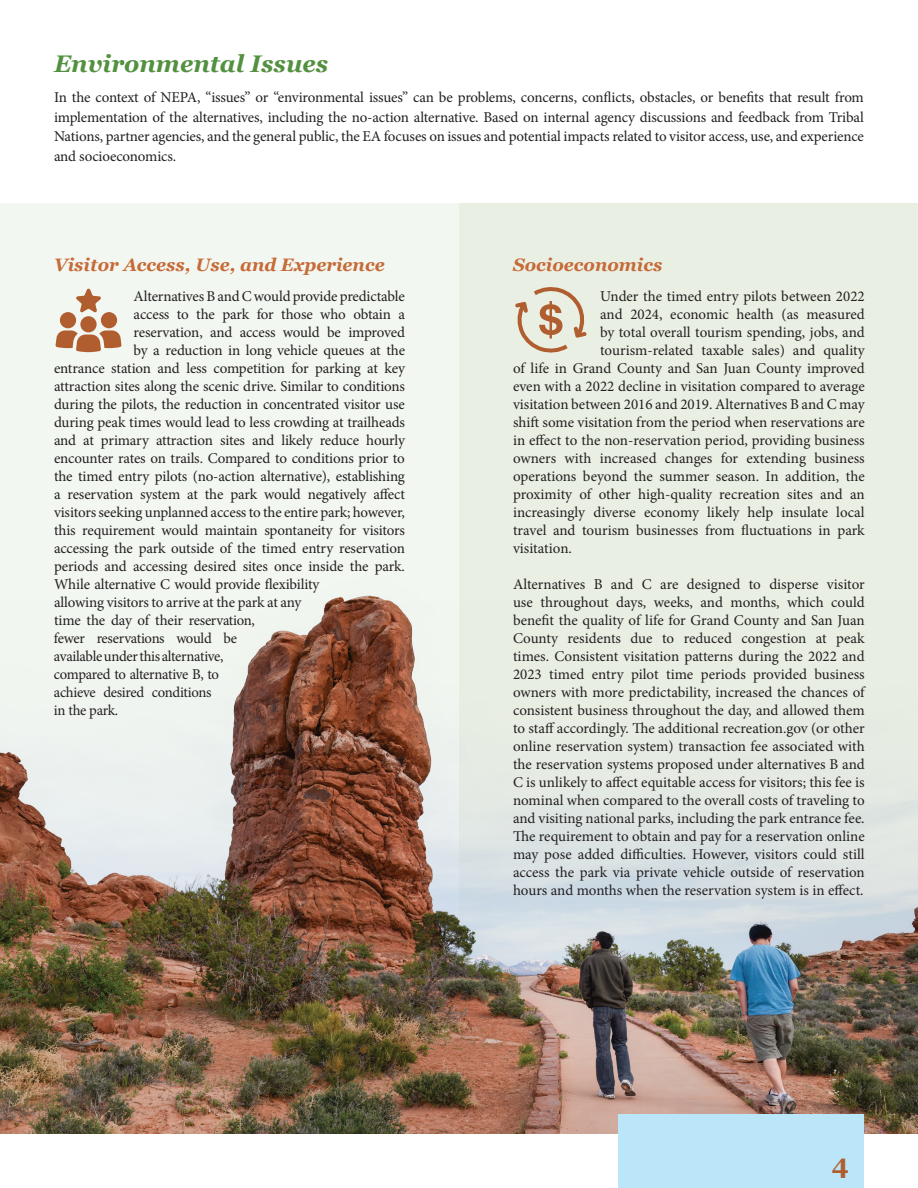
<style>
.page{position:relative;width:918px;height:1188px;background:#fff}
.page>*{position:absolute;margin:0;border:0;box-sizing:border-box;transform-origin:0 0}
.t1{font:700 26.25px "Georgia";color:#b05d30}
.t2{font:italic 700 24px "Georgia";color:#539140}
.t3{font:italic 700 18px "Georgia";color:#c66b38}
.t4{font:15px/18px "Minion Pro";letter-spacing:-.01em;color:#231f20;text-align:justify}
</style>
<div class="page">
<div style="left:0;top:203px;width:459px;height:931px;background:#f3f7f1"></div>
<div style="left:459px;top:203px;width:459px;height:931px;background:#eaefe3"></div>
<img style="left:0;top:595px;width:918px;height:539px">
<div style="left:618px;top:1114px;width:246px;height:74px;background:#bbe5f9"></div>
<div style="left:60px;top:312px;width:16px;height:16px;background:#b05d30;border-radius:50%"></div>
<div style="left:101px;top:312px;width:16px;height:16px;background:#b05d30;border-radius:50%"></div>
<svg style="left:55px;top:330px;width:66px;height:22px"></svg>
<div style="left:80px;top:316px;width:17px;height:16px;background:#b05d30;border-radius:50%"></div>
<svg style="left:76px;top:288px;width:25px;height:25px"></svg>
<svg style="left:515px;top:287px;width:72px;height:66px"></svg>
<h1 class="t2" style="left:54px;top:48px;width:276px">Environmental Issues</h1>
<p class="t4" style="left:54px;top:88px;width:812px;line-height:19.5px">In the context of NEPA, “issues” or “environmental issues” can be problems, concerns, conflicts, obstacles, or benefits that result from implementation of the alternatives, including the no-action alternative. Based on internal agency discussions and feedback from Tribal Nations, partner agencies, and the general public, the EA focuses on issues and potential impacts related to visitor access, use, and experience and socioeconomics.</p>
<h2 class="t3" style="left:54px;top:253px;width:332px">Visitor Access, Use, and Experience</h2>
<p class="t4" style="left:134px;top:287px;width:273px">Alternatives B and C would provide predictable</p>
<p class="t4" style="left:134px;top:305px;width:273px">access to the park for those who obtain a</p>
<p class="t4" style="left:134px;top:323px;width:273px">reservation, and access would be improved</p>
<p class="t4" style="left:134px;top:341px;width:273px">by a reduction in long vehicle queues at the</p>
<p class="t4" style="left:54px;top:359px;width:352px">entrance station and less competition for parking at key</p>
<p class="t4" style="left:54px;top:377px;width:353px">attraction sites along the scenic drive. Similar to conditions</p>
<p class="t4" style="left:54px;top:395px;width:352px">during the pilots, the reduction in concentrated visitor use</p>
<p class="t4" style="left:54px;top:413px;width:353px">during peak times would lead to less crowding at trailheads</p>
<p class="t4" style="left:54px;top:431px;width:352px">and at primary attraction sites and likely reduce hourly</p>
<p class="t4" style="left:54px;top:449px;width:352px">encounter rates on trails. Compared to conditions prior to</p>
<p class="t4" style="left:54px;top:467px;width:352px">the timed entry pilots (no-action alternative), establishing</p>
<p class="t4" style="left:54px;top:485px;width:352px">a reservation system at the park would negatively affect</p>
<p class="t4" style="left:54px;top:503px;width:353px">visitors seeking unplanned access to the entire park; however,</p>
<p class="t4" style="left:54px;top:521px;width:353px">this requirement would maintain spontaneity for visitors</p>
<p class="t4" style="left:54px;top:539px;width:352px">accessing the park outside of the timed entry reservation</p>
<p class="t4" style="left:54px;top:557px;width:352px">periods and accessing desired sites once inside the park.</p>
<p class="t4" style="left:54px;top:575px;width:267px">While alternative C would provide flexibility</p>
<p class="t4" style="left:54px;top:593px;width:249px">allowing visitors to arrive at the park at any</p>
<p class="t4" style="left:54px;top:611px;width:203px">time the day of their reservation,</p>
<p class="t4" style="left:54px;top:629px;width:185px">fewer reservations would be</p>
<p class="t4" style="left:54px;top:647px;width:171px">available under this alternative,</p>
<p class="t4" style="left:54px;top:665px;width:167px">compared to alternative B, to</p>
<p class="t4" style="left:54px;top:683px;width:159px">achieve desired conditions</p>
<p class="t4" style="left:54px;top:701px;width:66px">in the park.</p>
<h2 class="t3" style="left:513px;top:253px;width:151px">Socioeconomics</h2>
<p class="t4" style="left:600px;top:287px;width:266px">Under the timed entry pilots between 2022</p>
<p class="t4" style="left:600px;top:305px;width:266px">and 2024, economic health (as measured</p>
<p class="t4" style="left:600px;top:323px;width:266px">by total overall tourism spending, jobs, and</p>
<p class="t4" style="left:600px;top:341px;width:266px">tourism-related taxable sales) and quality</p>
<p class="t4" style="left:513px;top:359px;width:353px">of life in Grand County and San Juan County improved</p>
<p class="t4" style="left:513px;top:377px;width:353px">even with a 2022 decline in visitation compared to average</p>
<p class="t4" style="left:513px;top:395px;width:353px">visitation between 2016 and 2019. Alternatives B and C may</p>
<p class="t4" style="left:513px;top:413px;width:353px">shift some visitation from the period when reservations are</p>
<p class="t4" style="left:513px;top:431px;width:353px">in effect to the non-reservation period, providing business</p>
<p class="t4" style="left:513px;top:449px;width:353px">owners with increased changes for extending business</p>
<p class="t4" style="left:513px;top:467px;width:353px">operations beyond the summer season. In addition, the</p>
<p class="t4" style="left:513px;top:485px;width:353px">proximity of other high-quality recreation sites and an</p>
<p class="t4" style="left:513px;top:503px;width:353px">increasingly diverse economy likely help insulate local</p>
<p class="t4" style="left:513px;top:521px;width:353px">travel and tourism businesses from fluctuations in park</p>
<p class="t4" style="left:513px;top:539px;width:61px">visitation.</p>
<p class="t4" style="left:513px;top:575px;width:353px">Alternatives B and C are designed to disperse visitor use throughout days, weeks, and months, which could benefit the quality of life for Grand County and San Juan County residents due to reduced congestion at peak times. Consistent visitation patterns during the 2022 and 2023 timed entry pilot time periods provided business owners with more predictability, increased the chances of consistent business throughout the day, and allowed them to staff accordingly. The additional recreation.gov (or other online reservation system) transaction fee associated with the reservation systems proposed under alternatives B and C is unlikely to affect equitable access for visitors; this fee is nominal when compared to the overall costs of traveling to and visiting national parks, including the park entrance fee.<br>The requirement to obtain and pay for a reservation online may pose added difficulties. However, visitors could still access the park via private vehicle outside of reservation hours and months when the reservation system is in effect.</p>
<h1 class="t1" style="left:832px;top:1147px;width:19px">4</h1>
</div>
